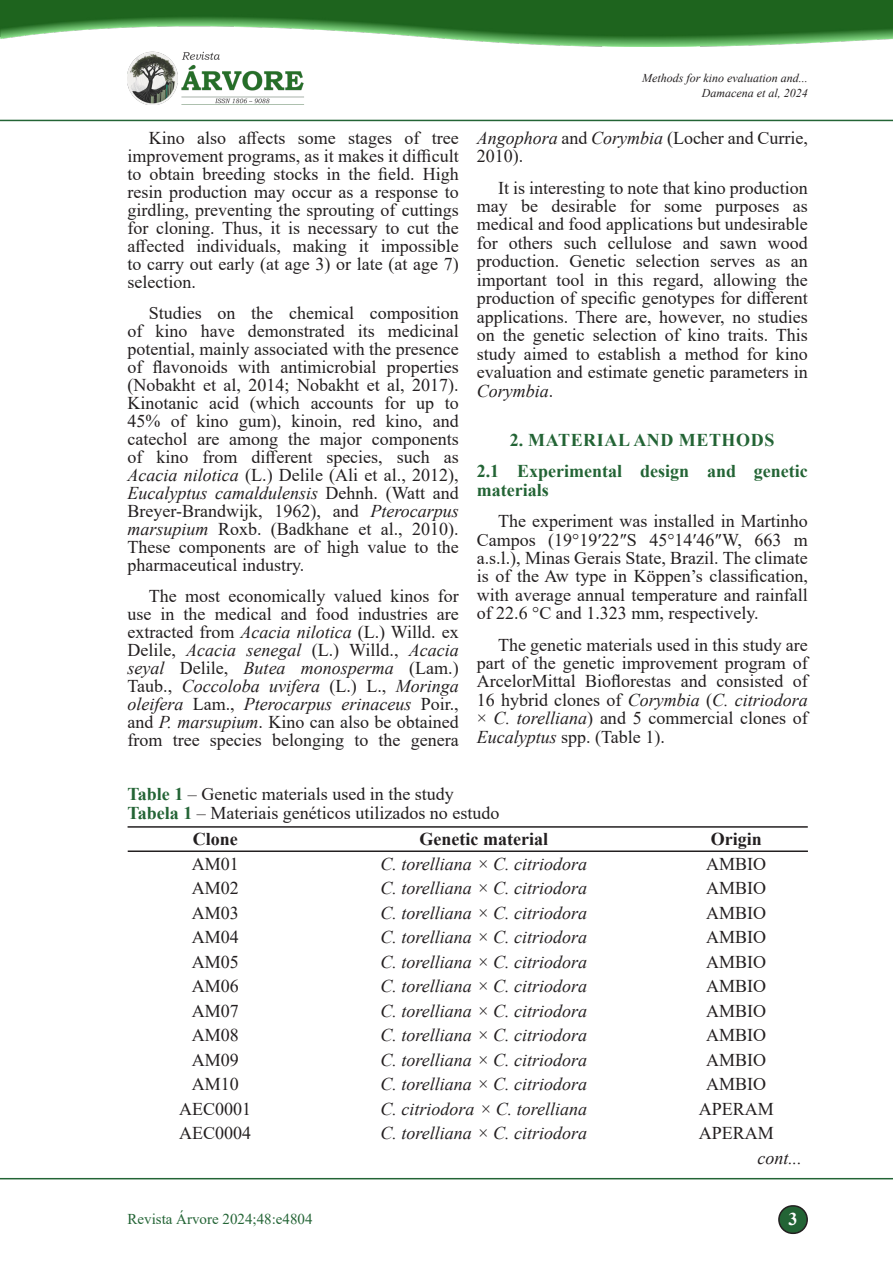
<style>
.page{position:relative;width:893px;height:1263px;background:#fff}
.page>*{position:absolute;margin:0;border:0;box-sizing:border-box;transform-origin:0 0}
.Texto{font:18px/18px "Times New Roman";color:#231f20;text-align:justify}
.t1{font:italic 18px "Times New Roman";color:#231f20}
.Título_2{font:700 18px/18.5px "Times New Roman";color:#236435}
.t2{font:700 18px "Times New Roman";color:#231f20}
.Título_1{font:700 18px "Times New Roman";letter-spacing:.035em;color:#236435}
.t3{font:700 18px "Times New Roman";color:#fff}
.t4{font:15px "Times New Roman";color:#236435}
.Cabeçalho_pag__par{font:italic 12px "Times New Roman";color:#231f20}
.s1{font-style:italic}
.s2{font-weight:700;color:#236435}
</style>
<div class="page">
<hr style="left:0;top:1178px;width:893px;height:1px;background:#236435">
<hr style="left:0;top:120px;width:893px;height:1px;background:#236435">
<div style="left:779px;top:1206px;width:28px;height:27px;background:#236435;border-radius:14px"></div>
<div style="left:778px;top:1205px;width:30px;height:29px;border:2px solid #231f20;border-radius:14px"></div>
<img style="left:128px;top:51px;width:176px;height:54px">
<img style="left:0;top:0;width:893px;height:47px">
<hr style="left:128px;top:826px;width:680px;height:2px;background:#231f20">
<hr style="left:128px;top:850px;width:680px;height:2px;background:#231f20">
<p class="Texto" style="left:128px;top:129px;width:333px;text-indent:21px">Kino also affects some stages of tree improvement programs, as it makes it difficult to obtain breeding stocks in the field. High resin production may occur as a response to girdling, preventing the sprouting of cuttings for cloning. Thus, it is necessary to cut the affected individuals, making it impossible to carry out early (at age 3) or late (at age 7) selection.</p>
<p class="Texto" style="left:128px;top:303px;width:333px;text-indent:21px">Studies on the chemical composition of kino have demonstrated its medicinal potential, mainly associated with the presence of flavonoids with antimicrobial properties (Nobakht et al, 2014; Nobakht et al, 2017).<br>Kinotanic acid (which accounts for up to 45% of kino gum), kinoin, red kino, and catechol are among the major components of kino from different species, such as <span class="s1">Acacia nilotica</span> (L.) Delile (Ali et al., 2012), <span class="s1">Eucalyptus camaldulensis</span> Dehnh. (Watt and Breyer-Brandwijk, 1962), and <span class="s1">Pterocarpus marsupium</span> Roxb. (Badkhane et al., 2010).<br>These components are of high value to the pharmaceutical industry.</p>
<p class="Texto" style="left:128px;top:586px;width:333px;text-indent:21px">The most economically valued kinos for use in the medical and food industries are extracted from <span class="s1">Acacia nilotica</span> (L.) Willd. ex Delile, <span class="s1">Acacia senegal</span> (L.) Willd., <span class="s1">Acacia seyal</span> Delile, <span class="s1">Butea monosperma</span> (Lam.)<br>Taub., <span class="s1">Coccoloba uvifera</span> (L.) L., <span class="s1">Moringa oleifera</span> Lam., <span class="s1">Pterocarpus erinaceus</span> Poir., and <span class="s1">P. marsupium</span>. Kino can also be obtained from tree species belonging to the genera</p>
<p class="Cabeçalho_pag__par" style="left:642px;top:69px;width:167px">Methods for kino evaluation and...</p>
<p class="Cabeçalho_pag__par" style="left:702px;top:84px;width:107px">Damacena et al, 2024</p>
<p class="Texto" style="left:477px;top:129px;width:333px"><span class="s1">Angophora</span> and <span class="s1">Corymbia</span> (Locher and Currie,<br>2010).</p>
<p class="Texto" style="left:477px;top:178px;width:333px;line-height:18.5px;text-indent:21px">It is interesting to note that kino production may be desirable for some purposes as medical and food applications but undesirable for others such cellulose and sawn wood production. Genetic selection serves as an important tool in this regard, allowing the production of specific genotypes for different applications. There are, however, no studies on the genetic selection of kino traits. This study aimed to establish a method for kino evaluation and estimate genetic parameters in <span class="s1">Corymbia</span>.</p>
<p class="Título_1" style="left:510px;top:427px;width:266px">2. MATERIAL AND METHODS</p>
<p class="Título_2" style="left:477px;top:462px;width:333px">2.1 Experimental design and genetic materials</p>
<p class="Texto" style="left:477px;top:511px;width:333px;line-height:18.5px;text-indent:21px">The experiment was installed in Martinho Campos (19°19′22″S 45°14′46″W, 663 m a.s.l.), Minas Gerais State, Brazil. The climate is of the Aw type in Köppen’s classification, with average annual temperature and rainfall of 22.6 °C and 1.323 mm, respectively.</p>
<p class="Texto" style="left:477px;top:635px;width:333px;line-height:18.5px;text-indent:21px">The genetic materials used in this study are part of the genetic improvement program of ArcelorMittal Bioflorestas and consisted of 16 hybrid clones of <span class="s1">Corymbia</span> (<span class="s1">C. citriodora </span>× <span class="s1">C. torelliana</span>) and 5 commercial clones of <span class="s1">Eucalyptus</span> spp. (Table 1).</p>
<p class="Texto" style="left:128px;top:784px;width:328px"><span class="s2">Table 1</span> – Genetic materials used in the study</p>
<p class="Texto" style="left:128px;top:804px;width:373px"><span class="s2">Tabela 1</span> – Materiais genéticos utilizados no estudo</p>
<p class="t2" style="left:193px;top:826px;width:46px">Clone</p>
<p class="t2" style="left:419px;top:826px;width:130px">Genetic material</p>
<p class="t2" style="left:711px;top:826px;width:53px">Origin</p>
<p class="Texto" style="left:192px;top:854px;width:48px">AM01</p>
<p class="t1" style="left:380px;top:851px;width:208px">C. torelliana × C. citriodora</p>
<p class="Texto" style="left:706px;top:854px;width:61px">AMBIO</p>
<p class="Texto" style="left:192px;top:878px;width:48px">AM02</p>
<p class="t1" style="left:380px;top:876px;width:208px">C. torelliana × C. citriodora</p>
<p class="Texto" style="left:706px;top:878px;width:61px">AMBIO</p>
<p class="Texto" style="left:192px;top:903px;width:48px">AM03</p>
<p class="t1" style="left:380px;top:900px;width:208px">C. torelliana × C. citriodora</p>
<p class="Texto" style="left:706px;top:903px;width:61px">AMBIO</p>
<p class="Texto" style="left:192px;top:927px;width:48px">AM04</p>
<p class="t1" style="left:380px;top:925px;width:208px">C. torelliana × C. citriodora</p>
<p class="Texto" style="left:706px;top:927px;width:61px">AMBIO</p>
<p class="Texto" style="left:192px;top:952px;width:48px">AM05</p>
<p class="t1" style="left:380px;top:949px;width:208px">C. torelliana × C. citriodora</p>
<p class="Texto" style="left:706px;top:952px;width:61px">AMBIO</p>
<p class="Texto" style="left:192px;top:976px;width:48px">AM06</p>
<p class="t1" style="left:380px;top:974px;width:208px">C. torelliana × C. citriodora</p>
<p class="Texto" style="left:706px;top:976px;width:61px">AMBIO</p>
<p class="Texto" style="left:192px;top:1001px;width:48px">AM07</p>
<p class="t1" style="left:380px;top:998px;width:208px">C. torelliana × C. citriodora</p>
<p class="Texto" style="left:706px;top:1001px;width:61px">AMBIO</p>
<p class="Texto" style="left:192px;top:1025px;width:48px">AM08</p>
<p class="t1" style="left:380px;top:1023px;width:208px">C. torelliana × C. citriodora</p>
<p class="Texto" style="left:706px;top:1025px;width:61px">AMBIO</p>
<p class="Texto" style="left:192px;top:1050px;width:48px">AM09</p>
<p class="t1" style="left:380px;top:1047px;width:208px">C. torelliana × C. citriodora</p>
<p class="Texto" style="left:706px;top:1050px;width:61px">AMBIO</p>
<p class="Texto" style="left:192px;top:1074px;width:48px">AM10</p>
<p class="t1" style="left:380px;top:1072px;width:208px">C. torelliana × C. citriodora</p>
<p class="Texto" style="left:706px;top:1074px;width:61px">AMBIO</p>
<p class="Texto" style="left:179px;top:1099px;width:73px">AEC0001</p>
<p class="t1" style="left:380px;top:1096px;width:208px">C. citriodora × C. torelliana</p>
<p class="Texto" style="left:699px;top:1099px;width:77px">APERAM</p>
<p class="Texto" style="left:179px;top:1123px;width:73px">AEC0004</p>
<p class="t1" style="left:380px;top:1121px;width:208px">C. torelliana × C. citriodora</p>
<p class="Texto" style="left:699px;top:1123px;width:77px">APERAM</p>
<p class="t1" style="left:757px;top:1145px;width:46px">cont...</p>
<p class="t4" style="left:128px;top:1208px;width:186px">Revista Árvore 2024;48:e4804</p>
<p class="t3" style="left:788px;top:1206px;width:10px">3</p>
</div>
